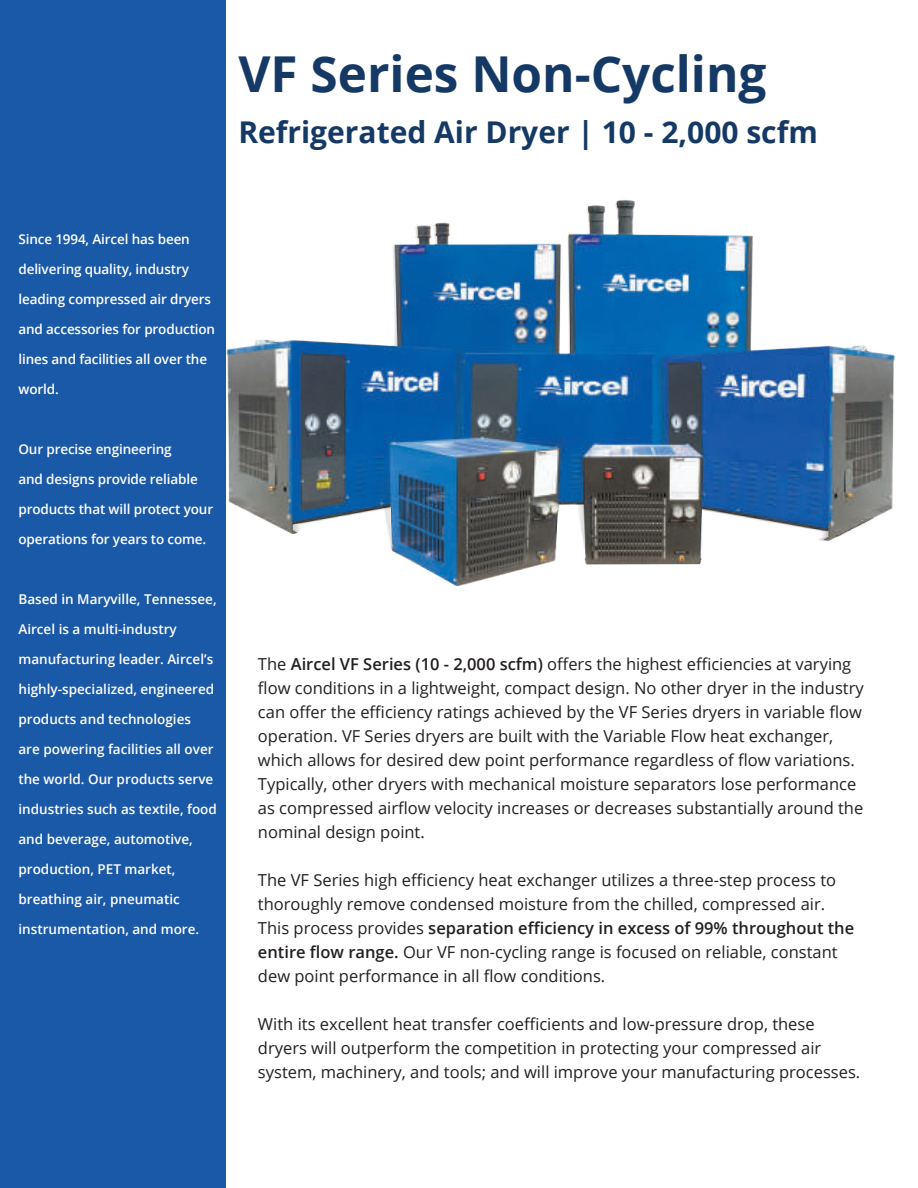
<style>
.page{position:relative;width:918px;height:1188px;background:#fff}
.page>*{position:absolute;margin:0;border:0;box-sizing:border-box;transform-origin:0 0}
.t1{font:700 49.5px "Open Sans";color:#153965}
.t2{font:700 30px "Open Sans";color:#153965}
.t3{font:16.5px/24px "Open Sans";color:#231f20}
.t4{font:600 13.5px "Open Sans";color:#fff}
.s1{font-weight:600}
</style>
<div class="page">
<div style="left:0;top:0;width:225px;height:1188px;background:#1a58a8"></div>
<img style="left:225px;top:183px;width:670px;height:413px">
<h1 class="t1" style="left:238px;top:39px;width:530px">VF Series Non-Cycling</h1>
<h2 class="t2" style="left:238px;top:111px;width:581px">Refrigerated Air Dryer | 10 - 2,000 scfm</h2>
<p class="t4" style="left:18px;top:230px;width:173px">Since 1994, Aircel has been</p>
<p class="t4" style="left:18px;top:260px;width:172px">delivering quality, industry</p>
<p class="t4" style="left:18px;top:290px;width:194px">leading compressed air dryers</p>
<p class="t4" style="left:18px;top:320px;width:198px">and accessories for production</p>
<p class="t4" style="left:18px;top:350px;width:190px">lines and facilities all over the</p>
<p class="t4" style="left:18px;top:380px;width:42px">world.</p>
<p class="t4" style="left:18px;top:440px;width:155px">Our precise engineering</p>
<p class="t4" style="left:18px;top:470px;width:181px">and designs provide reliable</p>
<p class="t4" style="left:18px;top:500px;width:196px">products that will protect your</p>
<p class="t4" style="left:18px;top:530px;width:189px">operations for years to come.</p>
<p class="t4" style="left:18px;top:590px;width:200px">Based in Maryville, Tennessee,</p>
<p class="t4" style="left:18px;top:620px;width:160px">Aircel is a multi-industry</p>
<p class="t4" style="left:18px;top:650px;width:196px">manufacturing leader. Aircel’s</p>
<p class="t4" style="left:18px;top:680px;width:197px">highly-specialized, engineered</p>
<p class="t4" style="left:18px;top:710px;width:174px">products and technologies</p>
<p class="t4" style="left:18px;top:740px;width:197px">are powering facilities all over</p>
<p class="t4" style="left:18px;top:770px;width:196px">the world. Our products serve</p>
<p class="t4" style="left:18px;top:800px;width:200px">industries such as textile, food</p>
<p class="t4" style="left:18px;top:830px;width:176px">and beverage, automotive,</p>
<p class="t4" style="left:18px;top:860px;width:159px">production, PET market,</p>
<p class="t4" style="left:18px;top:890px;width:163px">breathing air, pneumatic</p>
<p class="t4" style="left:18px;top:920px;width:182px">instrumentation, and more.</p>
<p class="t3" style="left:258px;top:651px;width:607px">The <span class="s1">Aircel VF Series (10 - 2,000 scfm)</span> offers the highest efficiencies at varying flow conditions in a lightweight, compact design. No other dryer in the industry can offer the efficiency ratings achieved by the VF Series dryers in variable flow operation. VF Series dryers are built with the Variable Flow heat exchanger, which allows for desired dew point performance regardless of flow variations.<br>Typically, other dryers with mechanical moisture separators lose performance as compressed airflow velocity increases or decreases substantially around the nominal design point.</p>
<p class="t3" style="left:258px;top:867px;width:598px">The VF Series high efficiency heat exchanger utilizes a three-step process to thoroughly remove condensed moisture from the chilled, compressed air.<br>This process provides <span class="s1">separation efficiency in excess of 99% throughout the entire flow range.</span> Our VF non-cycling range is focused on reliable, constant dew point performance in all flow conditions.</p>
<p class="t3" style="left:258px;top:1011px;width:604px">With its excellent heat transfer coefficients and low-pressure drop, these dryers will outperform the competition in protecting your compressed air system, machinery, and tools; and will improve your manufacturing processes.</p>
</div>
